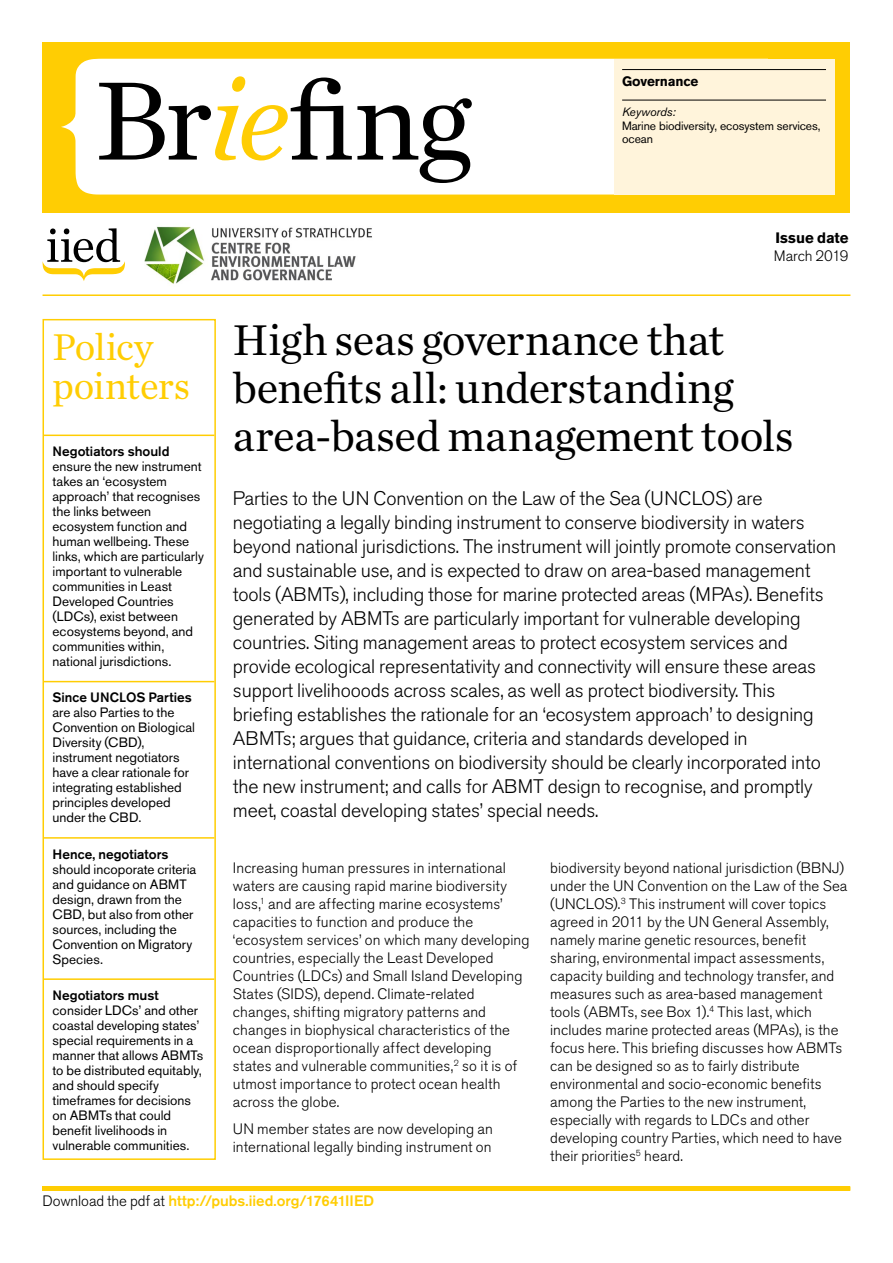
<style>
.page{position:relative;width:893px;height:1263px;background:#fff}
.page>*{position:absolute;margin:0;border:0;box-sizing:border-box;transform-origin:0 0}
.t1{font:116.7px "Chronicle Text G1";color:#000}
.t2{font:45px/48px "Chronicle Text G1";letter-spacing:-.01em;color:#000}
.t3{font:39px/39px "Chronicle Text G1";letter-spacing:-.015em;color:#ffcd03}
.t4{font:300 19.5px/24px "Akzidenz Grotesk BE";letter-spacing:-.01em;color:#000}
.t5{font:300 15px/18px "Akzidenz Grotesk BE";letter-spacing:.005em;color:#000}
.t6{font:500 15px "Akzidenz Grotesk BE";letter-spacing:-.005em;color:#ffcd03}
.t7{font:700 15px "Akzidenz Grotesk BE";letter-spacing:-.005em;color:#000}
.t8{font:13.5px/15px "Akzidenz Grotesk BE";color:#000}
.t9{font:500 13.5px "Akzidenz Grotesk BE";letter-spacing:.005em;color:#000}
.t10{font:700 13.5px "Akzidenz Grotesk BE";letter-spacing:-.01em;color:#000}
.t11{font:12px "Akzidenz Grotesk BE";letter-spacing:-.01em;color:#000}
.t12{font:italic 12px "Akzidenz Grotesk BE";letter-spacing:-.01em;color:#000}
.s1{font-style:italic;color:#ffcd03}
.s2{font-weight:300;color:#000}
</style>
<div class="page">
<div style="left:43px;top:43px;width:807px;height:170px;background:#ffcd03"></div>
<div style="left:61px;top:59px;width:553px;height:136px;background:#fff"></div>
<svg style="left:42px;top:228px;width:83px;height:53px"></svg>
<div style="left:614px;top:59px;width:220px;height:136px;background:#fff4db"></div>
<hr style="left:622px;top:69px;width:204px;height:1px;background:#000">
<hr style="left:622px;top:100px;width:204px;height:1px;background:#000">
<div style="left:43px;top:1186px;width:807px;height:5px;background:#ffcd03"></div>
<hr style="left:44px;top:435px;width:170px;height:1px;background:#ffcd03">
<hr style="left:44px;top:681px;width:170px;height:1px;background:#ffcd03">
<hr style="left:44px;top:837px;width:170px;height:2px;background:#ffcd03">
<hr style="left:44px;top:978px;width:170px;height:2px;background:#ffcd03">
<div style="left:43px;top:319px;width:173px;height:841px;border:2px solid #ffcd03"></div>
<hr style="left:43px;top:294px;width:807px;height:2px;background:#ffcd03">
<img style="left:144px;top:226px;width:228px;height:58px">
<h1 class="t1" style="left:94px;top:32px;width:379px">Br<span class="s1">ie</span>fing</h1>
<p class="t10" style="left:622px;top:73px;width:78px">Governance</p>
<p class="t12" style="left:622px;top:105px;width:55px">Keywords:</p>
<p class="t11" style="left:622px;top:119px;width:200px">Marine biodiversity, ecosystem services,</p>
<p class="t11" style="left:622px;top:132px;width:32px">ocean</p>
<p class="t7" style="left:775px;top:229px;width:75px">Issue date</p>
<p class="t5" style="left:774px;top:247px;width:76px">March 2019</p>
<h3 class="t3" style="left:53px;top:325px;width:139px">Policy pointers</h3>
<p class="t9" style="left:53px;top:443px;width:119px">Negotiators should</p>
<p class="t8" style="left:53px;top:459px;width:153px">ensure the new instrument takes an ‘ecosystem approach’ that recognises the links between ecosystem function and human wellbeing. These links, which are particularly important to vulnerable communities in Least<br>Developed Countries (LDCs), exist between ecosystems beyond, and communities within, national jurisdictions.</p>
<p class="t9" style="left:53px;top:689px;width:141px">Since UNCLOS Parties</p>
<p class="t8" style="left:53px;top:705px;width:144px">are also Parties to the<br>Convention on Biological<br>Diversity (CBD), instrument negotiators have a clear rationale for integrating established principles developed under the CBD.</p>
<p class="t9" style="left:53px;top:845px;width:118px">Hence, negotiators</p>
<p class="t8" style="left:53px;top:861px;width:145px">should incoporate criteria and guidance on ABMT design, drawn from the<br>CBD, but also from other sources, including the<br>Convention on Migratory<br>Species.</p>
<p class="t9" style="left:53px;top:987px;width:108px">Negotiators must</p>
<p class="t8" style="left:53px;top:1002px;width:152px">consider LDCs’ and other coastal developing states’ special requirements in a manner that allows ABMTs to be distributed equitably, and should specify timeframes for decisions on ABMTs that could benefit livelihoods in vulnerable communities.</p>
<h2 class="t2" style="left:233px;top:313px;width:562px">High seas governance that benefits all: understanding area-based management tools</h2>
<p class="t4" style="left:233px;top:486px;width:605px">Parties to the UN Convention on the Law of the Sea (UNCLOS) are negotiating a legally binding instrument to conserve biodiversity in waters beyond national jurisdictions. The instrument will jointly promote conservation and sustainable use, and is expected to draw on area-based management tools (ABMTs), including those for marine protected areas (MPAs). Benefits generated by ABMTs are particularly important for vulnerable developing countries. Siting management areas to protect ecosystem services and provide ecological representativity and connectivity will ensure these areas support livelihooods across scales, as well as protect biodiversity. This briefing establishes the rationale for an ‘ecosystem approach’ to designing ABMTs; argues that guidance, criteria and standards developed in international conventions on biodiversity should be clearly incorporated into the new instrument; and calls for ABMT design to recognise, and promptly meet, coastal developing states’ special needs.</p>
<p class="t5" style="left:233px;top:859px;width:298px">Increasing human pressures in international waters are causing rapid marine biodiversity loss,<sup>1</sup> and are affecting marine ecosystems’ capacities to function and produce the ‘ecosystem services’ on which many developing countries, especially the Least Developed Countries (LDCs) and Small Island Developing States (SIDS), depend. Climate-related changes, shifting migratory patterns and changes in biophysical characteristics of the ocean disproportionally affect developing states and vulnerable communities,<sup>2</sup> so it is of utmost importance to protect ocean health across the globe.</p>
<p class="t5" style="left:233px;top:1120px;width:262px">UN member states are now developing an international legally binding instrument on</p>
<p class="t5" style="left:550px;top:859px;width:299px">biodiversity beyond national jurisdiction (BBNJ) under the UN Convention on the Law of the Sea (UNCLOS).<sup>3</sup> This instrument will cover topics agreed in 2011 by the UN General Assembly, namely marine genetic resources, benefit sharing, environmental impact assessments, capacity building and technology transfer, and measures such as area-based management tools (ABMTs, see Box 1).<sup>4</sup> This last, which includes marine protected areas (MPAs), is the focus here. This briefing discusses how ABMTs can be designed so as to fairly distribute environmental and socio-economic benefits among the Parties to the new instrument, especially with regards to LDCs and other developing country Parties, which need to have their priorities<sup>5</sup> heard.</p>
<p class="t6" style="left:43px;top:1192px;width:333px"><span class="s2">Download the pdf at</span> http://pubs.iied.org/17641IIED</p>
</div>
